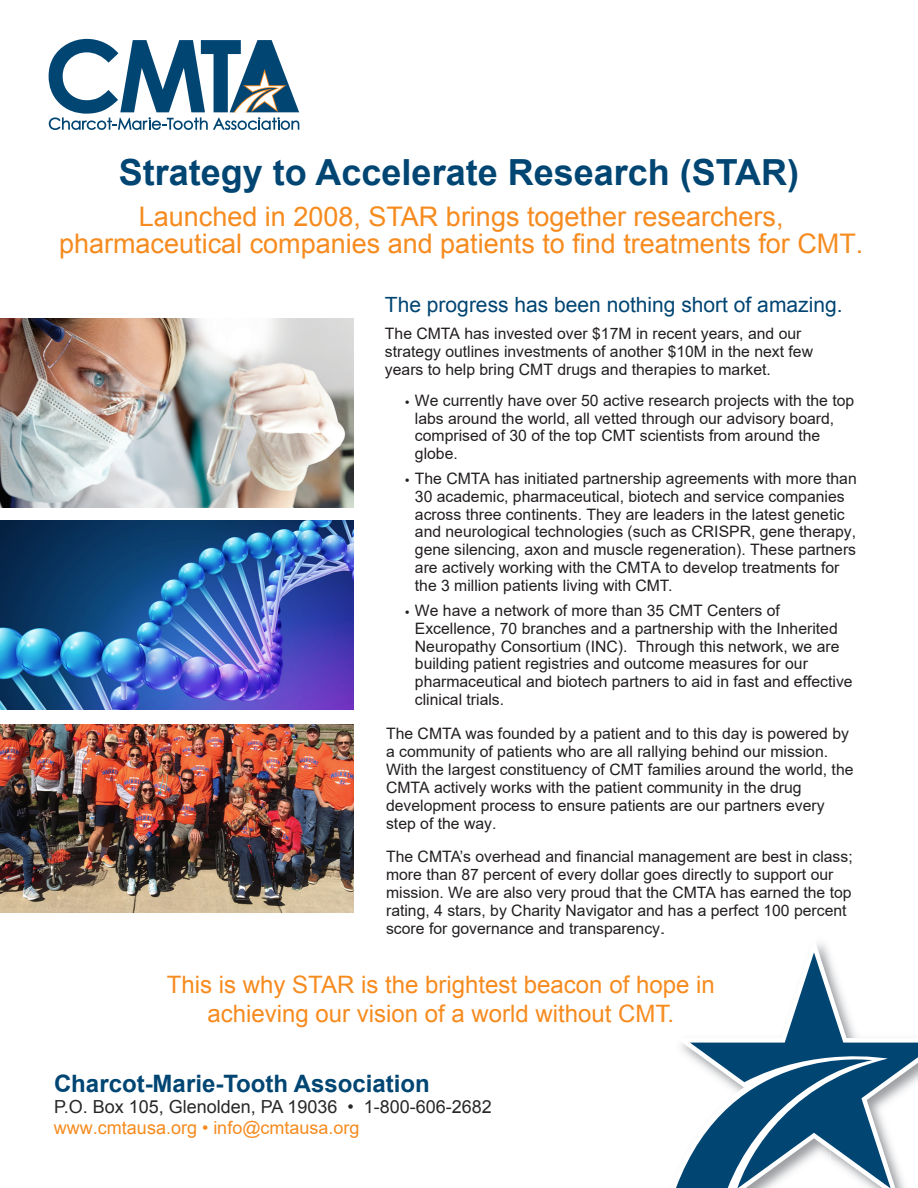
<style>
.page{position:relative;width:918px;height:1188px;background:#fff}
.page>*{position:absolute;margin:0;border:0;box-sizing:border-box;transform-origin:0 0}
.t1{font:700 36px "Arial";color:#014573}
.t2{font:27px/27px "Arial";color:#f68b1f;text-align:center}
.t3{font:24px "Arial";color:#f68b1f}
.t4{font:700 24px "Arial";color:#014573}
.t5{font:21px "Arial";color:#014573}
.t6{font:18px/21px "Arial";color:#282828}
.t7{font:15.75px/17.9px "Arial";color:#231f20}
.s1{font-family:"Proxima Nova"}
.s2{color:#f68b1f}
</style>
<div class="page">
<svg style="left:49px;top:39px;width:250px;height:91px"></svg>
<img style="left:0;top:319px;width:354px;height:188px">
<img style="left:0;top:521px;width:354px;height:188px">
<img style="left:0;top:725px;width:354px;height:188px">
<svg style="left:787px;top:952px;width:131px;height:236px"></svg>
<svg style="left:676px;top:1036px;width:223px;height:152px"></svg>
<p class="t1" style="left:119px;top:149px;width:682px">Strategy to Accelerate Research (STAR)</p>
<p class="t2" style="left:59px;top:204px;width:806px">Launched in 2008, STAR brings together researchers, pharmaceutical companies and patients to find treatments for CMT.</p>
<p class="t5" style="left:385px;top:291px;width:459px">The progress has been nothing short of amazing.</p>
<p class="t7" style="left:385px;top:324px;width:430px">The CMTA has invested over $17M in recent years, and our strategy outlines investments of another $10M in the next few years to help bring CMT drugs and therapies to market.</p>
<p class="t7" style="left:415px;top:391px;width:441px;text-indent:-11px"><span class="s1">•</span> We currently have over 50 active research projects with the top labs around the world, all vetted through our advisory board, comprised of 30 of the top CMT scientists from around the globe.</p>
<p class="t7" style="left:415px;top:469px;width:443px;text-indent:-11px"><span class="s1">•</span> The CMTA has initiated partnership agreements with more than 30 academic, pharmaceutical, biotech and service companies across three continents. They are leaders in the latest genetic and neurological technologies (such as CRISPR, gene therapy, gene silencing, axon and muscle regeneration). These partners are actively working with the CMTA to develop treatments for the 3 million patients living with CMT.</p>
<p class="t7" style="left:415px;top:601px;width:439px;text-indent:-11px"><span class="s1">•</span> We have a network of more than 35 CMT Centers of Excellence, 70 branches and a partnership with the Inherited Neuropathy Consortium (INC). Through this network, we are building patient registries and outcome measures for our pharmaceutical and biotech partners to aid in fast and effective clinical trials.</p>
<p class="t7" style="left:386px;top:725px;width:469px">The CMTA was founded by a patient and to this day is powered by a community of patients who are all rallying behind our mission.<br>With the largest constituency of CMT families around the world, the CMTA actively works with the patient community in the drug development process to ensure patients are our partners every step of the way.</p>
<p class="t7" style="left:386px;top:847px;width:468px">The CMTA’s overhead and financial management are best in class; more than 87 percent of every dollar goes directly to support our mission. We are also very proud that the CMTA has earned the top rating, 4 stars, by Charity Navigator and has a perfect 100 percent score for governance and transparency.</p>
<p class="t3" style="left:167px;top:969px;width:549px">This is why STAR is the brightest beacon of hope in</p>
<p class="t3" style="left:207px;top:998px;width:468px">achieving our vision of a world without CMT.</p>
<p class="t4" style="left:54px;top:1068px;width:377px">Charcot-Marie-Tooth Association</p>
<p class="t6" style="left:54px;top:1097px;width:439px">P.O. Box 105, Glenolden, PA 19036 • 1-800-606-2682 <span class="s2">www.cmtausa.org • info@cmtausa.org</span></p>
</div>
